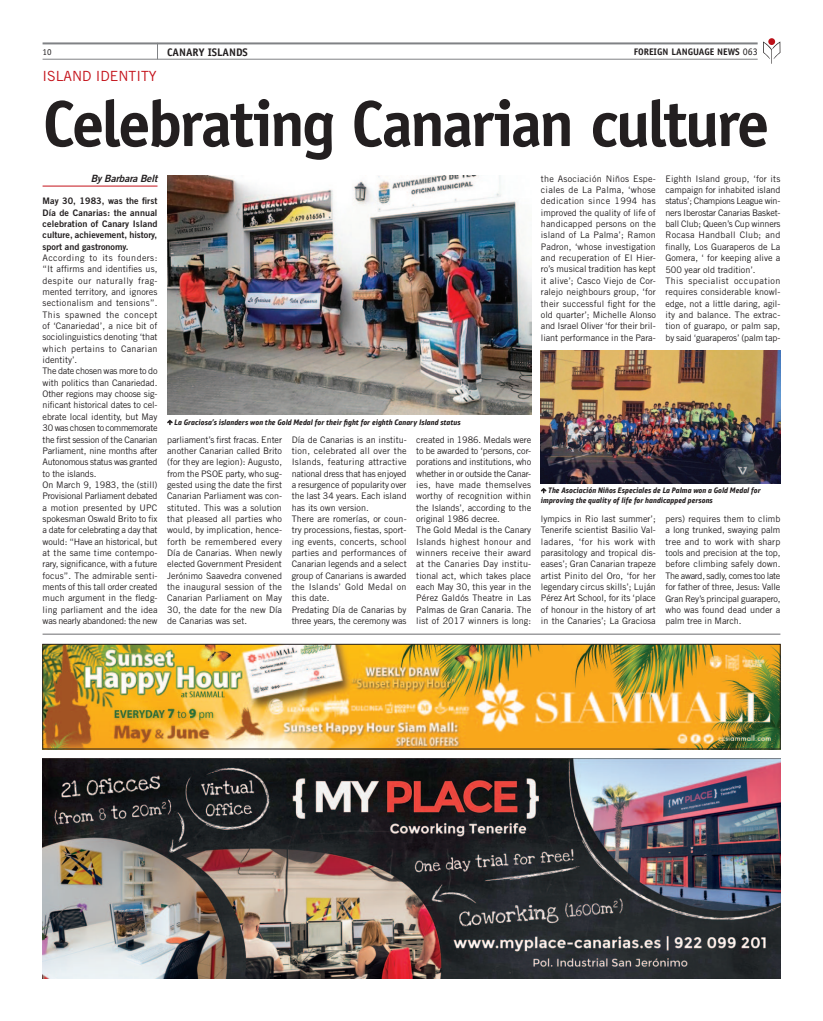
<style>
.page{position:relative;width:823px;height:1021px;background:#fff}
.page>*{position:absolute;margin:0;border:0;box-sizing:border-box;transform-origin:0 0}
.t1{font:700 65px "Officina Sans Std";letter-spacing:-.045em;color:#231f20}
.t2{font:14px "Trade Gothic LT Std";color:#c4121a}
.t3{font:700 11px "Officina Sans Std";color:#231f20}
.t4{font:10px "Trade Gothic LT Std Bd 2 Obl";letter-spacing:-.01em;color:#231f20}
.t5{font:700 9.5px "Officina Sans Std";color:#231f20}
.t6{font:9px/11.3px "Trade Gothic LT Std";color:#231f20}
.t7{font:9px/11.3px "Trade Gothic LT Std Bd 2";color:#231f20;text-align:justify}
.t8{font:9px "Officina Sans Std";color:#231f20}
.t9{font:italic 700 8px "PF Bulletin Sans Pro";color:#231f20;scale:.95 1}
.s1{font-weight:400;font-size:10px}
</style>
<div class="page">
<svg style="left:157px;top:44px;width:1px;height:15px"></svg>
<hr style="left:43px;top:59px;width:714px;height:1px;background:#808285">
<hr style="left:43px;top:42px;width:714px;height:2px;background:#808285">
<svg style="left:763px;top:42px;width:17px;height:22px"></svg>
<svg style="left:767px;top:38px;width:7px;height:7px"></svg>
<hr style="left:43px;top:633px;width:737px;height:1px;background:#6c6d70">
<img style="left:45px;top:646px;width:733px;height:101px">
<div style="left:43px;top:644px;width:737px;height:105px;border:1px solid #231f20"></div>
<img style="left:43px;top:758px;width:737px;height:220px">
<hr style="left:43px;top:186px;width:114px;height:1px;background:#c4121a">
<img style="left:167px;top:176px;width:364px;height:239px">
<img style="left:540px;top:350px;width:240px;height:133px">
<svg style="left:167px;top:419px;width:6px;height:6px"></svg>
<svg style="left:541px;top:488px;width:6px;height:6px"></svg>
<p class="t8" style="left:43px;top:47px;width:10px">10</p>
<p class="t3" style="left:167px;top:45px;width:82px">CANARY ISLANDS</p>
<p class="t5" style="left:633px;top:46px;width:125px">FOREIGN LANGUAGE NEWS <span class="s1">063</span></p>
<h2 class="t2" style="left:43px;top:68px;width:14px">Islan</h2>
<h2 class="t2" style="left:82px;top:68px;width:37px">d identity</h2>
<h1 class="t1" style="left:43px;top:83px;width:727px">Celebrating Canarian culture</h1>
<p class="t4" style="left:91px;top:172px;width:68px">By Barbara Belt</p>
<p class="t7" style="left:43px;top:195px;width:116px">May 30, 1983, was the first Día de Canarias: the annual celebration of Canary Island culture, achievement, history, sport and gastronomy.</p>
<p class="t6" style="left:43px;top:252px;width:116px">According to its founders: “It affirms and identifies us, despite our naturally frag&shy;mented territory, and ignores sectionalism and tensions”.<br>This spawned the concept of ‘Canariedad’, a nice bit of sociolinguistics denoting ‘that which pertains to Canarian identity’.<br>The date chosen was more to do with politics than Canariedad.<br>Other regions may choose sig&shy;nificant historical dates to cel&shy;ebrate local identity, but May<br>30 was chosen to commemorate the first session of the Canarian<br>Parliament, nine months after<br>Autonomous status was granted to the islands.<br>On March 9, 1983, the (still)<br>Provisional Parliament debated a motion presented by UPC spokesman Oswald Brito to fix a date for celebrating a day that would: “Have an historical, but at the same time contempo&shy;rary, significance, with a future focus”. The admirable senti&shy;ments of this tall order created much argument in the fledg&shy;ling parliament and the idea was nearly abandoned: the new</p>
<p class="t6" style="left:540px;top:173px;width:116px;text-align:justify">the Asociación Niños Espe&shy;ciales de La Palma, ‘whose dedication since 1994 has improved the quality of life of handicapped persons on the island of La Palma’; Ramon Padron, ‘whose investigation and recuperation of El Hier&shy;ro’s musical tradition has kept it alive’; Casco Viejo de Cor&shy;ralejo neighbours group, ‘for their successful fight for the old quarter’; Michelle Alonso and Israel Oliver ‘for their bril&shy;liant performance in the Para-</p>
<p class="t6" style="left:665px;top:173px;width:116px">Eighth Island group, ‘for its campaign for inhabited island status’; Champions League win&shy;ners Iberostar Canarias Basket&shy;ball Club; Queen’s Cup winners<br>Rocasa Handball Club; and finally, Los Guaraperos de La<br>Gomera, ‘ for keeping alive a<br>500 year old tradition’.<br>This specialist occupation requires considerable knowl&shy;edge, not a little daring, agil&shy;ity and balance. The extrac&shy;tion of guarapo, or palm sap, by said ‘guaraperos’ (palm tap-</p>
<p class="t9" style="left:201px;top:418px;width:37px">□▲ ▲ ▲● ■</p>
<p class="t9" style="left:245px;top:418px;width:25px">▲ □■ ▼</p>
<p class="t9" style="left:310px;top:418px;width:21px">● □ ▼</p>
<p class="t9" style="left:421px;top:418px;width:43px">▲● ■ ▲▼ ▼◆▲</p>
<p class="t6" style="left:167px;top:433px;width:116px;text-align:justify">parliament’s first fracas. Enter another Canarian called Brito (for they are legion): Augusto, from the PSOE party, who sug&shy;gested using the date the first Canarian Parliament was con&shy;stituted. This was a solution that pleased all parties who would, by implication, hence&shy;forth be remembered every Día de Canarias. When newly elected Government President Jerónimo Saavedra convened the inaugural session of the Canarian Parliament on May 30, the date for the new Día de Canarias was set.</p>
<p class="t6" style="left:291px;top:433px;width:116px">Día de Canarias is an institu&shy;tion, celebrated all over the<br>Islands, featuring attractive national dress that has enjoyed a resurgence of popularity over the last 34 years. Each island has its own version.<br>There are romerías, or coun&shy;try processions, fiestas, sport&shy;ing events, concerts, school parties and performances of<br>Canarian legends and a select group of Canarians is awarded the Islands’ Gold Medal on this date.<br>Predating Día de Canarias by three years, the ceremony was</p>
<p class="t6" style="left:416px;top:433px;width:116px">created in 1986. Medals were to be awarded to ‘persons, cor&shy;porations and institutions, who whether in or outside the Canar&shy;ies, have made themselves worthy of recognition within the Islands’, according to the original 1986 decree.<br>The Gold Medal is the Canary<br>Islands highest honour and winners receive their award at the Canaries Day institu&shy;tional act, which takes place each May 30, this year in the<br>Pérez Galdós Theatre in Las<br>Palmas de Gran Canaria. The list of 2017 winners is long:</p>
<p class="t9" style="left:592px;top:486px;width:36px">■ □▲ ▲</p>
<p class="t9" style="left:679px;top:486px;width:29px">● □■</p>
<p class="t9" style="left:555px;top:496px;width:72px">□❖■ ▼ ❑◆ ●▼ □ ●</p>
<p class="t9" style="left:698px;top:496px;width:16px">▲□■▲</p>
<p class="t6" style="left:540px;top:513px;width:116px;text-align:justify">lympics in Rio last summer’; Tenerife scientist Basilio Val&shy;ladares, ‘for his work with parasitology and tropical dis&shy;eases’; Gran Canarian trapeze artist Pinito del Oro, ‘for her legendary circus skills’; Luján Pérez Art School, for its ‘place of honour in the history of art in the Canaries’; La Graciosa</p>
<p class="t6" style="left:665px;top:513px;width:116px;text-align:justify">pers) requires them to climb a long trunked, swaying palm tree and to work with sharp tools and precision at the top, before climbing safely down.<br>The award, sadly, comes too late for father of three, Jesus: Valle Gran Rey’s principal guarapero, who was found dead under a palm tree in March.</p>
</div>
